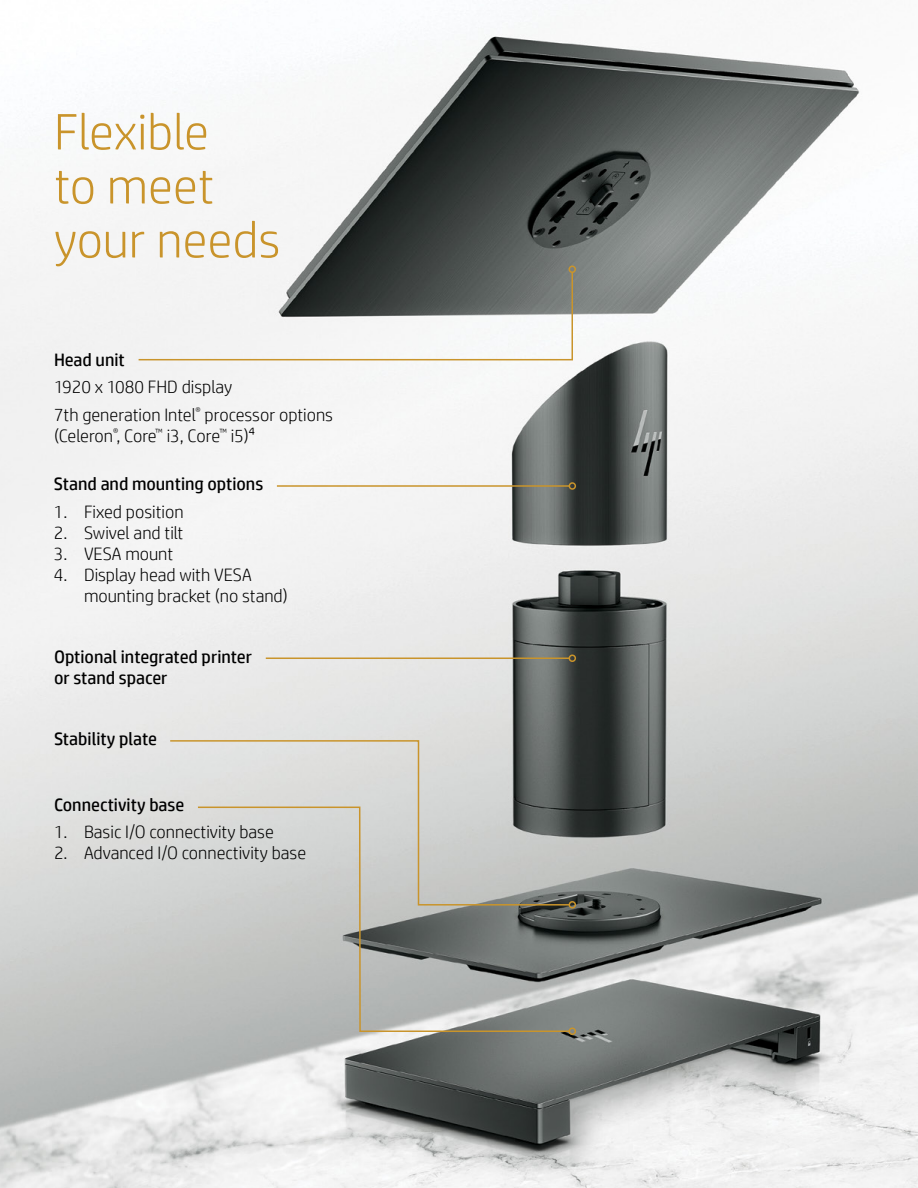
<style>
.page{position:relative;width:918px;height:1188px;background:#fff}
.page>*{position:absolute;margin:0;border:0;box-sizing:border-box;transform-origin:0 0}
.t1{font:300 51px/54px "HP Simplified";color:#c9942b}
.t2{font:300 18px/27.8px "HP Simplified";color:#000}
.t3{font:18px/21px "HP Simplified";color:#000}
</style>
<div class="page">
<img style="left:0;top:16px;width:918px;height:1172px">
<svg style="left:137px;top:271px;width:437px;height:90px"></svg>
<div style="left:568px;top:266px;width:8px;height:7px;border:2px solid #c9942b;border-radius:50%"></div>
<hr style="left:277px;top:485px;width:292px;height:2px;background:#c9942b">
<div style="left:569px;top:482px;width:7px;height:8px;border:2px solid #c9942b;border-radius:50%"></div>
<svg style="left:169px;top:739px;width:402px;height:167px;background:#c9cac6"></svg>
<div style="left:569px;top:901px;width:7px;height:8px;border:2px solid #c9942b;border-radius:50%"></div>
<hr style="left:266px;top:658px;width:303px;height:1px;background:#c9942b">
<div style="left:569px;top:655px;width:7px;height:7px;border:2px solid #c9942b;border-radius:50%"></div>
<svg style="left:196px;top:806px;width:375px;height:227px;background:#b2b4b1"></svg>
<div style="left:569px;top:1028px;width:7px;height:7px;border:2px solid #c9942b;border-radius:50%"></div>
<h1 class="t1" style="left:54px;top:103px;width:228px">Flexible<br>to meet your needs</h1>
<p class="t3" style="left:54px;top:349px;width:72px">Head unit</p>
<p class="t2" style="left:54px;top:373px;width:281px">1920 x 1080 FHD display<br>7th generation Intel<sup>®</sup> processor options</p>
<p class="t2" style="left:54px;top:422px;width:203px">(Celeron<sup>®</sup>, Core<sup>™</sup> i3, Core<sup>™</sup> i5)4</p>
<p class="t3" style="left:54px;top:473px;width:211px">Stand and mounting options</p>
<p class="t2" style="left:54px;top:497px;width:131px">1. Fixed position</p>
<p class="t2" style="left:54px;top:518px;width:131px">2. Swivel and tilt</p>
<p class="t2" style="left:54px;top:539px;width:121px">3. VESA mount</p>
<p class="t2" style="left:84px;top:564px;width:205px;line-height:21px;text-indent:-30px">4. Display head with VESA mounting bracket (no stand)</p>
<p class="t3" style="left:54px;top:646px;width:200px">Optional integrated printer or stand spacer</p>
<p class="t3" style="left:54px;top:728px;width:105px">Stability plate</p>
<p class="t3" style="left:54px;top:794px;width:132px">Connectivity base</p>
<p class="t2" style="left:54px;top:818px;width:221px">1. Basic I/O connectivity base</p>
<p class="t2" style="left:54px;top:839px;width:254px">2. Advanced I/O connectivity base</p>
</div>
